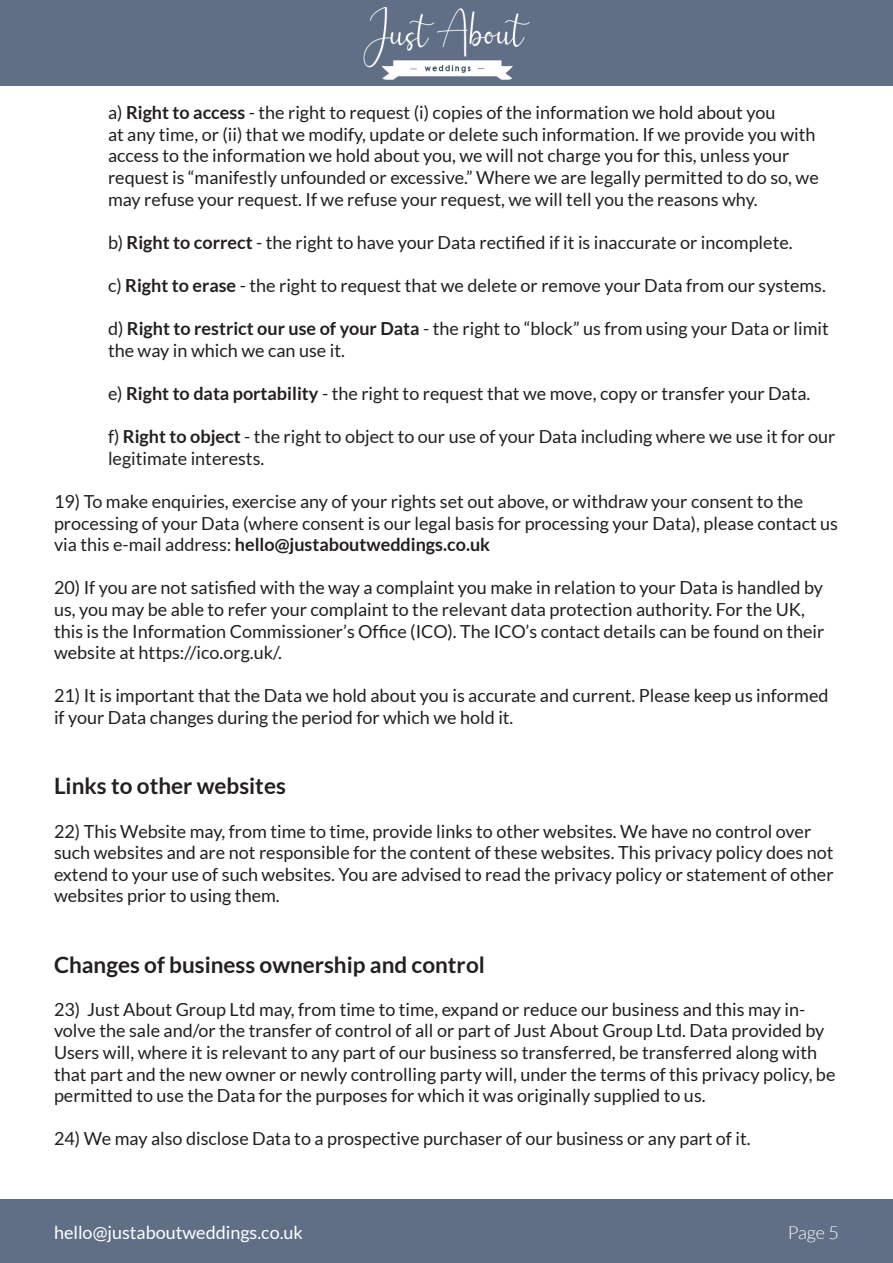
<style>
.page{position:relative;width:893px;height:1263px;background:#fff}
.page>*{position:absolute;margin:0;border:0;box-sizing:border-box;transform-origin:0 0}
.t1{font:700 22.5px "Lato";color:#231f20}
.t2{font:18px/21.6px "Lato";color:#231f20}
.t3{font:18px "Lato";color:#fff}
.t4{font:300 18px "Lato";color:#fff}
.s1{font-weight:700}
</style>
<div class="page">
<div style="left:0;top:1199px;width:893px;height:64px;background:#606f86"></div>
<div style="left:0;top:0;width:893px;height:86px;background:#606f86"></div>
<img style="left:363px;top:7px;width:167px;height:72px">
<p class="t2" style="left:108px;top:102px;width:712px">a) <span class="s1">Right to access</span> - the right to request (i) copies of the information we hold about you<br>at any time, or (ii) that we modify, update or delete such information. If we provide you with access to the information we hold about you, we will not charge you for this, unless your request is “manifestly unfounded or excessive.” Where we are legally permitted to do so, we may refuse your request. If we refuse your request, we will tell you the reasons why.</p>
<p class="t2" style="left:108px;top:231px;width:686px">b) <span class="s1">Right to correct</span> - the right to have your Data rectified if it is inaccurate or incomplete.</p>
<p class="t2" style="left:108px;top:275px;width:719px">c) <span class="s1">Right to erase</span> - the right to request that we delete or remove your Data from our systems.</p>
<p class="t2" style="left:108px;top:318px;width:722px">d) <span class="s1">Right to restrict our use of your Data</span> - the right to “block” us from using your Data or limit the way in which we can use it.</p>
<p class="t2" style="left:108px;top:383px;width:704px">e) <span class="s1">Right to data portability</span> - the right to request that we move, copy or transfer your Data.</p>
<p class="t2" style="left:108px;top:426px;width:729px">f) <span class="s1">Right to object</span> - the right to object to our use of your Data including where we use it for our legitimate interests.</p>
<p class="t2" style="left:54px;top:491px;width:786px">19) To make enquiries, exercise any of your rights set out above, or withdraw your consent to the processing of your Data (where consent is our legal basis for processing your Data), please contact us via this e-mail address: <span class="s1">hello@justaboutweddings.co.uk</span></p>
<p class="t2" style="left:54px;top:577px;width:772px">20) If you are not satisfied with the way a complaint you make in relation to your Data is handled by us, you may be able to refer your complaint to the relevant data protection authority. For the UK, this is the Information Commissioner’s Office (ICO). The ICO’s contact details can be found on their website at https://ico.org.uk/.</p>
<p class="t2" style="left:54px;top:685px;width:776px">21) It is important that the Data we hold about you is accurate and current. Please keep us informed if your Data changes during the period for which we hold it.</p>
<p class="t1" style="left:54px;top:773px;width:233px">Links to other websites</p>
<p class="t2" style="left:54px;top:820px;width:781px">22) This Website may, from time to time, provide links to other websites. We have no control over such websites and are not responsible for the content of these websites. This privacy policy does not extend to your use of such websites. You are advised to read the privacy policy or statement of other websites prior to using them.</p>
<p class="t1" style="left:54px;top:951px;width:432px">Changes of business ownership and control</p>
<p class="t2" style="left:54px;top:998px;width:783px">23) Just About Group Ltd may, from time to time, expand or reduce our business and this may in&shy;volve the sale and/or the transfer of control of all or part of Just About Group Ltd. Data provided by Users will, where it is relevant to any part of our business so transferred, be transferred along with that part and the new owner or newly controlling party will, under the terms of this privacy policy, be permitted to use the Data for the purposes for which it was originally supplied to us.</p>
<p class="t2" style="left:54px;top:1128px;width:698px">24) We may also disclose Data to a prospective purchaser of our business or any part of it.</p>
<p class="t3" style="left:54px;top:1222px;width:250px">hello@justaboutweddings.co.uk</p>
<p class="t4" style="left:788px;top:1222px;width:53px">Page 5</p>
</div>
